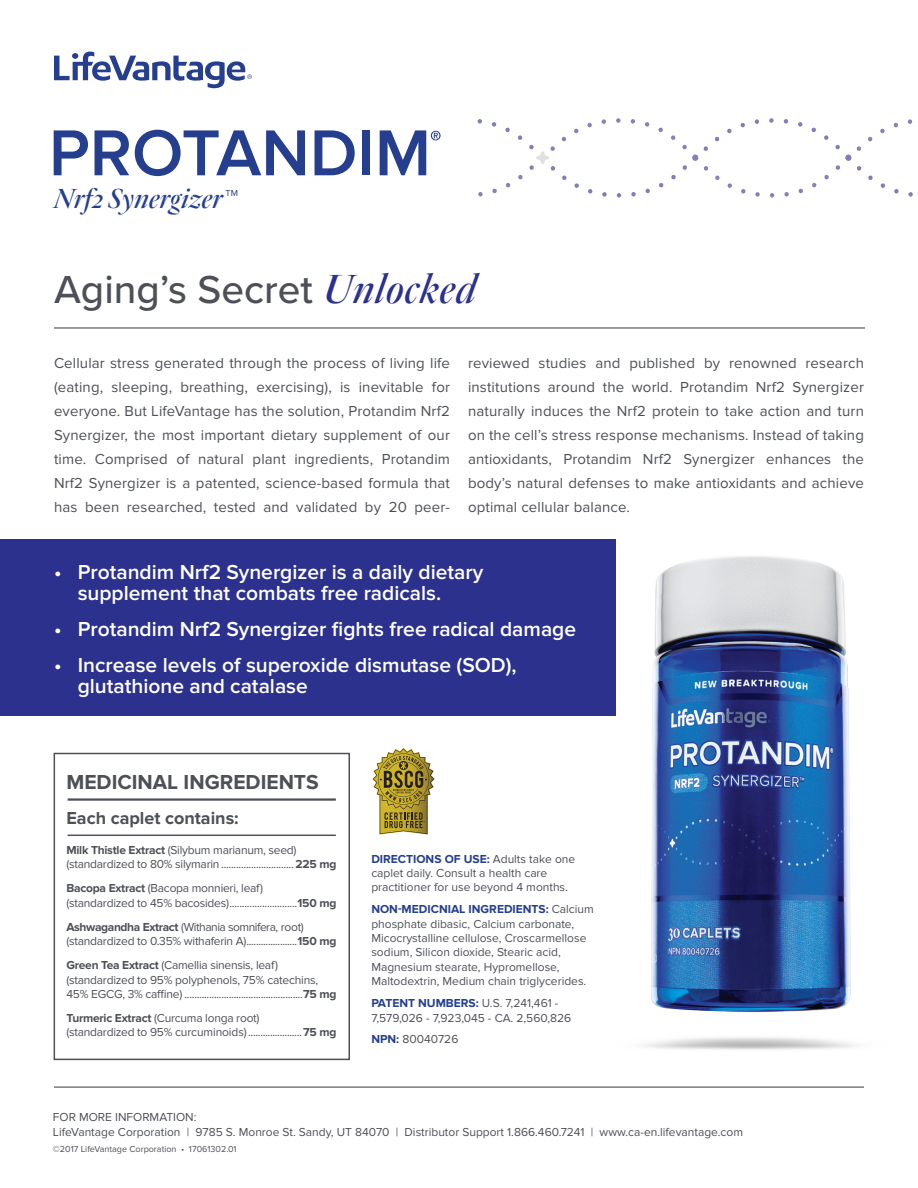
<style>
.page{position:relative;width:918px;height:1188px;background:#fff}
.page>*{position:absolute;margin:0;border:0;box-sizing:border-box;transform-origin:0 0}
.t1{font:500 40.5px "Proxima Nova";color:#4d5057}
.t2{font:italic 500 28.5px "Quarto";letter-spacing:.01em;color:#253f8e}
.t3{font:600 21px/21px "Proxima Nova";color:#fff}
.t4{font:700 21px "Proxima Nova";color:#4d5057}
.t5{font:700 18px "Proxima Nova";color:#4d5057}
.t6{font:15px/24px "Proxima Nova";letter-spacing:.01em;color:#4d5057;text-align:justify}
.t7{font:12px/14.4px "Proxima Nova";letter-spacing:-.02em;color:#4d5057}
.t8{font:12px/14.4px "Proxima Nova";color:#4d5057}
.t9{font:9px "Proxima Nova";color:#4d5057}
.t10{font:9px "Proxima Nova";color:#253f8e}
.s1{font-family:"Quarto";font-style:italic;font-size:42px;color:#2b318d}
.s2{font-weight:700}
.s3{font-weight:700;color:#253f8e}
.s4{font-weight:500}
</style>
<div class="page">
<img style="left:616px;top:556px;width:248px;height:531px">
<div style="left:0;top:540px;width:616px;height:176px;background:#2b318d"></div>
<div style="left:54px;top:753px;width:296px;height:307px;border:2px solid #4d5057"></div>
<hr style="left:68px;top:798px;width:268px;height:3px;background:#4d5057">
<hr style="left:68px;top:835px;width:268px;height:1px;background:#4d5057">
<svg style="left:372px;top:748px;width:63px;height:87px"></svg>
<hr style="left:54px;top:1087px;width:810px;height:1px;background:#4d5057">
<hr style="left:54px;top:327px;width:811px;height:2px;background:#4d5057">
<svg style="left:54px;top:130px;width:34px;height:45px"></svg>
<svg style="left:95px;top:130px;width:34px;height:45px"></svg>
<svg style="left:135px;top:130px;width:170px;height:46px"></svg>
<svg style="left:315px;top:130px;width:40px;height:45px"></svg>
<div style="left:362px;top:130px;width:8px;height:45px;background:#253f8e"></div>
<svg style="left:380px;top:130px;width:61px;height:45px"></svg>
<svg style="left:477px;top:118px;width:436px;height:80px"></svg>
<svg style="left:54px;top:52px;width:198px;height:36px"></svg>
<h2 class="t2" style="left:54px;top:180px;width:170px">Nrf2 Synergizer</h2>
<p class="t10" style="left:226px;top:188px;width:14px">TM</p>
<h1 class="t1" style="left:54px;top:259px;width:423px">Aging’s Secret <span class="s1">Unlocked</span></h1>
<p class="t6" style="left:54px;top:351px;width:398px">Cellular stress generated through the process of living life (eating, sleeping, breathing, exercising), is inevitable for everyone. But LifeVantage has the solution, Protandim Nrf2<br>Synergizer, the most important dietary supplement of our time. Comprised of natural plant ingredients, Protandim Nrf2 Synergizer is a patented, science-based formula that has been researched, tested and validated by 20 peer-</p>
<p class="t6" style="left:468px;top:351px;width:398px">reviewed studies and published by renowned research institutions around the world. Protandim Nrf2 Synergizer naturally induces the Nrf2 protein to take action and turn on the cell’s stress response mechanisms. Instead of taking antioxidants, Protandim Nrf2 Synergizer enhances the body’s natural defenses to make antioxidants and achieve optimal cellular balance.</p>
<h3 class="t3" style="left:78px;top:562px;width:407px;text-indent:-24px">• Protandim Nrf2 Synergizer is a daily dietary supplement that combats free radicals.</h3>
<h3 class="t3" style="left:54px;top:619px;width:524px">• Protandim Nrf2 Synergizer fights free radical damage</h3>
<h3 class="t3" style="left:78px;top:655px;width:441px;text-indent:-24px">• Increase levels of superoxide dismutase (SOD), glutathione and catalase</h3>
<h3 class="t4" style="left:66px;top:770px;width:254px">MEDICINAL INGREDIENTS</h3>
<p class="t5" style="left:66px;top:808px;width:174px">Each caplet contains:</p>
<p class="t7" style="left:66px;top:843px;width:271px"><span class="s2">Milk Thistle Extract</span> (Silybum marianum, seed) (standardized to 80% silymarin ............................. <span class="s2">225 mg</span></p>
<p class="t7" style="left:66px;top:881px;width:271px"><span class="s2">Bacopa Extract</span> (Bacopa monnieri, leaf)<br>(standardized to 45% bacosides)...........................<span class="s2">150 mg</span></p>
<p class="t7" style="left:66px;top:920px;width:271px"><span class="s2">Ashwagandha Extract</span> (Withania somnifera, root) (standardized to 0.35% withaferin A).....................<span class="s2">150 mg</span></p>
<p class="t7" style="left:66px;top:958px;width:271px"><span class="s2">Green Tea Extract</span> (Camellia sinensis, leaf) (standardized to 95% polyphenols, 75% catechins,<br>45% EGCG, 3% caffine) ................................................<span class="s2">75 mg</span></p>
<p class="t7" style="left:66px;top:1011px;width:271px"><span class="s2">Turmeric Extract</span> (Curcuma longa root)<br>(standardized to 95% curcuminoids)......................<span class="s2">75 mg</span></p>
<p class="t8" style="left:371px;top:851px;width:205px"><span class="s3">DIRECTIONS OF USE:</span> Adults take one caplet daily. Consult a health care practitioner for use beyond 4 months<span class="s4">.</span></p>
<p class="t8" style="left:371px;top:902px;width:224px"><span class="s3">NON-MEDICNIAL INGREDIENTS:</span> Calcium phosphate dibasic, Calcium carbonate, Micocrystalline cellulose, Croscarmellose sodium, Silicon dioxide, Stearic acid, Magnesium stearate, Hypromellose, Maltodextrin, Medium chain triglycerides.</p>
<p class="t8" style="left:371px;top:996px;width:202px"><span class="s3">PATENT NUMBERS:</span> U.S. 7,241,461 -<br>7,579,026 - 7,923,045 - CA. 2,560,826</p>
<p class="t8" style="left:371px;top:1032px;width:89px"><span class="s3">NPN:</span> 80040726</p>
<p class="t8" style="left:53px;top:1109px;width:692px;line-height:15px">FOR MORE INFORMATION:<br>LifeVantage Corporation | 9785 S. Monroe St. Sandy, UT 84070 | Distributor Support 1.866.460.7241 | www.ca-en.lifevantage.com</p>
<p class="t9" style="left:53px;top:1144px;width:185px">©2017 LifeVantage Corporation • 17061302.01</p>
</div>
